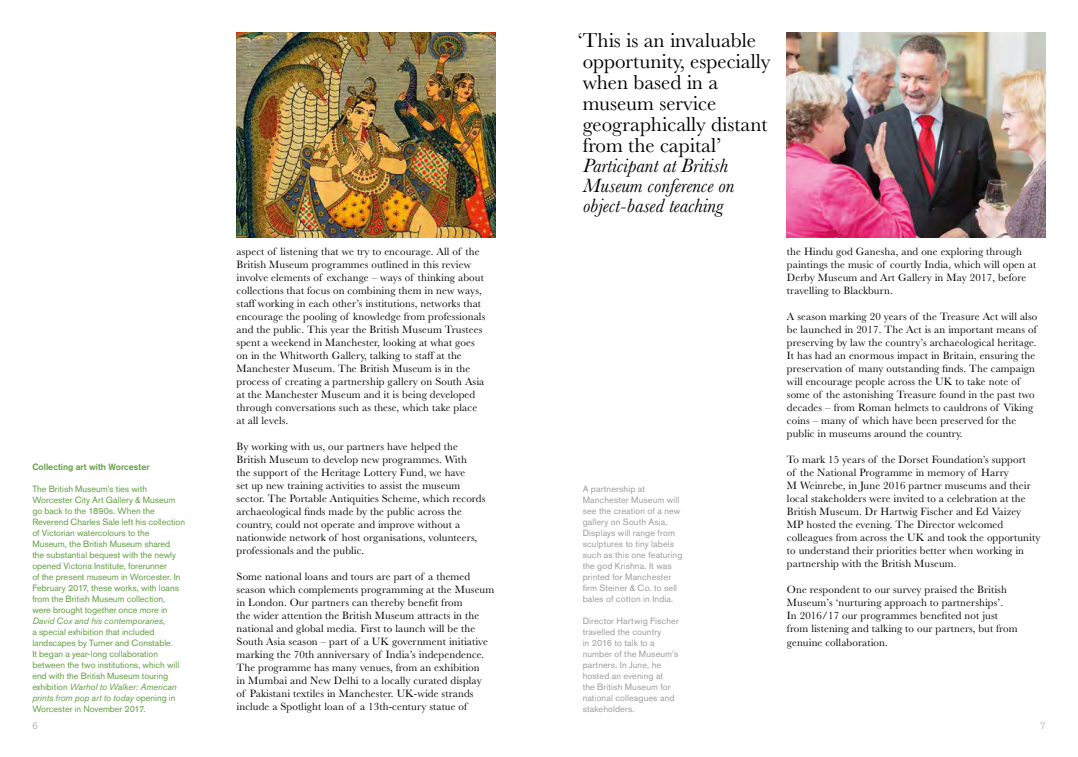
<style>
.page{position:relative;width:1078px;height:757px;background:#fff}
.page>*{position:absolute;margin:0;border:0;box-sizing:border-box;transform-origin:0 0}
.t1{font:21px/21px "Baskerville MT Pro";color:#000}
.t2{font:italic 20px/20px "Baskerville MT Pro";color:#000}
.t3{font:11px/13px "Baskerville MT Pro";letter-spacing:.01em;color:#000}
.t4{font:9px/11px "Akzidenz Grotesk Pro";letter-spacing:-.005em;color:#619f42}
.t5{font:9px/11px "Akzidenz Grotesk Pro";letter-spacing:.01em;color:#9d9d9c}
.t6{font:500 9px "Akzidenz Grotesk Pro";letter-spacing:-.005em;color:#619f42}
.t7{font:300 9px "Akzidenz Grotesk Pro";color:#9d9d9c}
.s1{font-style:italic}
</style>
<div class="page">
<img style="left:236px;top:32px;width:259px;height:205px">
<img style="left:786px;top:32px;width:259px;height:205px">
<p class="t6" style="left:32px;top:461px;width:119px">Collecting art with Worcester</p>
<p class="t4" style="left:32px;top:483px;width:154px">The British Museum’s ties with Worcester City Art Gallery &amp; Museum go back to the 1890s. When the Reverend Charles Sale left his collection of Victorian watercolours to the Museum, the British Museum shared<br>the substantial bequest with the newly opened Victoria Institute, forerunner<br>of the present museum in Worcester. In February 2017, these works, with loans from the British Museum collection, were brought together once more in <span class="s1">David Cox and his contemporaries</span>,<br>a special exhibition that included landscapes by Turner and Constable.<br>It began a year-long collaboration between the two institutions, which will end with the British Museum touring exhibition <span class="s1">Warhol to Walker: American prints from pop art to today</span> opening in Worcester in November 2017.</p>
<p class="t7" style="left:32px;top:719px;width:7px">6</p>
<p class="t3" style="left:236px;top:245px;width:250px">aspect of listening that we try to encourage. All of the British Museum programmes outlined in this review involve elements of exchange – ways of thinking about collections that focus on combining them in new ways, staff working in each other’s institutions, networks that encourage the pooling of knowledge from professionals and the public. This year the British Museum Trustees spent a weekend in Manchester, looking at what goes on in the Whitworth Gallery, talking to staff at the Manchester Museum. The British Museum is in the process of creating a partnership gallery on South Asia at the Manchester Museum and it is being developed through conversations such as these, which take place at all levels.</p>
<p class="t3" style="left:236px;top:440px;width:250px">By working with us, our partners have helped the British Museum to develop new programmes. With<br>the support of the Heritage Lottery Fund, we have<br>set up new training activities to assist the museum sector. The Portable Antiquities Scheme, which records archaeological finds made by the public across the country, could not operate and improve without a nationwide network of host organisations, volunteers, professionals and the public.</p>
<p class="t3" style="left:236px;top:570px;width:259px">Some national loans and tours are part of a themed season which complements programming at the Museum in London. Our partners can thereby benefit from<br>the wider attention the British Museum attracts in the national and global media. First to launch will be the South Asia season – part of a UK government initiative marking the 70th anniversary of India’s independence.<br>The programme has many venues, from an exhibition<br>in Mumbai and New Delhi to a locally curated display<br>of Pakistani textiles in Manchester. UK-wide strands include a Spotlight loan of a 13th-century statue of</p>
<h1 class="t1" style="left:577px;top:29px;width:194px">‘This is an invaluable opportunity, especially when based in a museum service geographically distant from the capital’</h1>
<h2 class="t2" style="left:582px;top:155px;width:153px">Participant at British<br>Museum conference on object-based teaching</h2>
<p class="t5" style="left:582px;top:483px;width:101px">A partnership at<br>Manchester Museum will see the creation of a new gallery on South Asia.<br>Displays will range from sculptures to tiny labels such as this one featuring the god Krishna. It was printed for Manchester firm Steiner &amp; Co. to sell bales of cotton in India.</p>
<p class="t5" style="left:582px;top:615px;width:98px">Director Hartwig Fischer travelled the country<br>in 2016 to talk to a number of the Museum’s partners. In June, he hosted an evening at<br>the British Museum for national colleagues and stakeholders.</p>
<p class="t3" style="left:786px;top:245px;width:251px">the Hindu god Ganesha, and one exploring through paintings the music of courtly India, which will open at Derby Museum and Art Gallery in May 2017, before travelling to Blackburn.</p>
<p class="t3" style="left:786px;top:310px;width:252px">A season marking 20 years of the Treasure Act will also be launched in 2017. The Act is an important means of preserving by law the country’s archaeological heritage.<br>It has had an enormous impact in Britain, ensuring the preservation of many outstanding finds. The campaign will encourage people across the UK to take note of some of the astonishing Treasure found in the past two decades – from Roman helmets to cauldrons of Viking coins – many of which have been preserved for the public in museums around the country.</p>
<p class="t3" style="left:786px;top:453px;width:255px">To mark 15 years of the Dorset Foundation’s support<br>of the National Programme in memory of Harry<br>M Weinrebe, in June 2016 partner museums and their local stakeholders were invited to a celebration at the British Museum. Dr Hartwig Fischer and Ed Vaizey MP hosted the evening. The Director welcomed colleagues from across the UK and took the opportunity to understand their priorities better when working in partnership with the British Museum.</p>
<p class="t3" style="left:786px;top:583px;width:232px">One respondent to our survey praised the British Museum’s ‘nurturing approach to partnerships’.<br>In 2016/17 our programmes benefited not just from listening and talking to our partners, but from genuine collaboration.</p>
<p class="t7" style="left:1040px;top:719px;width:7px">7</p>
</div>
